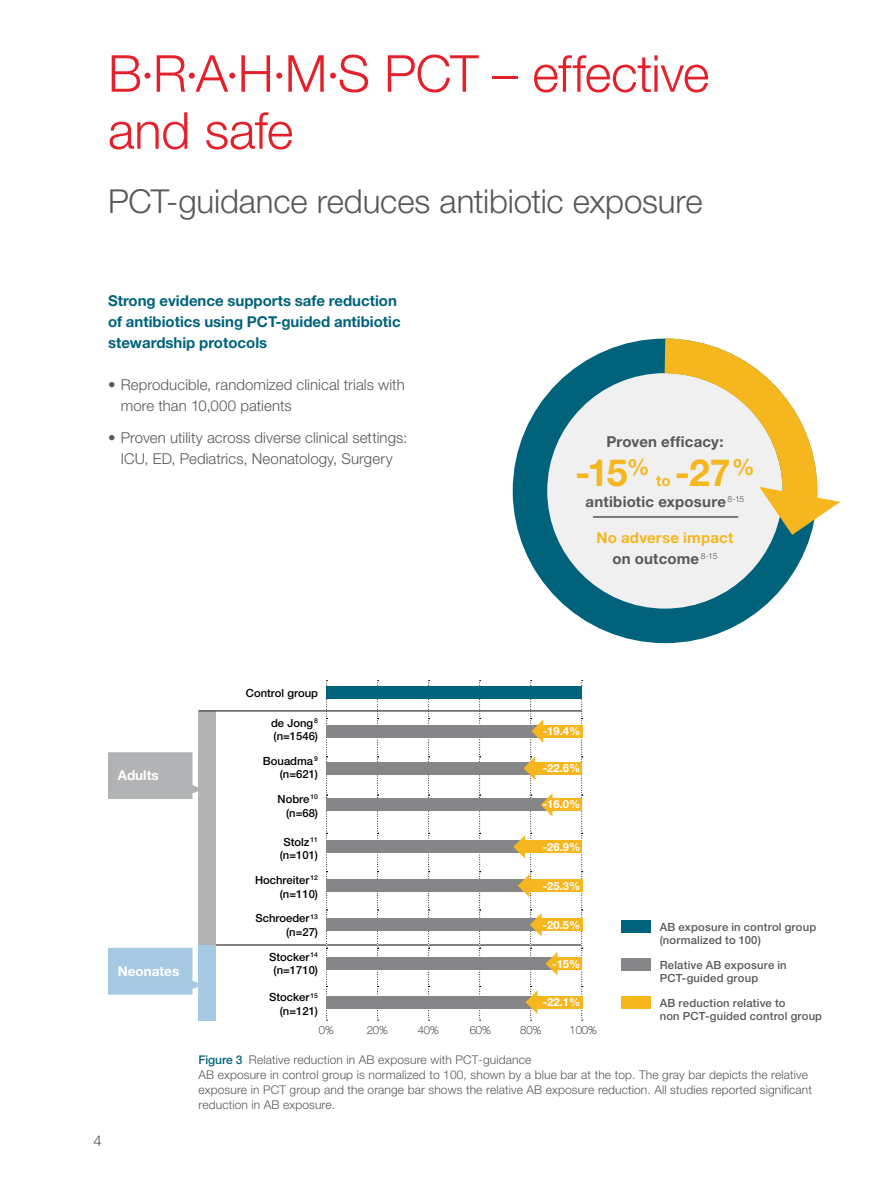
<style>
.page{position:relative;width:893px;height:1191px;background:#fff}
.page>*{position:absolute;margin:0;border:0;box-sizing:border-box;transform-origin:0 0}
.t1{font:300 51px/57px "Helvetica Neue LT Std";letter-spacing:-.015em;color:#e4202b}
.t2{font:700 37.5px "Helvetica Neue LT Std";color:#f6b71e}
.t3{font:300 33px "Helvetica Neue LT Std";letter-spacing:-.005em;color:#58585a}
.t4{font:300 15px/21px "Helvetica Neue LT Std";letter-spacing:.005em;color:#58585a}
.t5{font:700 15px/21px "Helvetica Neue LT Std";color:#00637b}
.t6{font:700 15px "Helvetica Neue LT Std";letter-spacing:.015em;color:#58585a}
.t7{font:700 15px/21px "Helvetica Neue LT Std";letter-spacing:.015em;color:#f6b71e;text-align:center}
.t8{font:100 15px "Helvetica Neue LT Std";color:#000}
.t9{font:700 13.5px "Helvetica Neue LT Std";color:#fff}
.t10{font:300 12px/15px "Helvetica Neue LT Std";letter-spacing:.01em;color:#58585a}
.t11{font:500 11.25px/13.5px "Helvetica Neue LT Std";color:#000;text-align:right}
.t12{font:500 11.25px/13.5px "Helvetica Neue LT Std";letter-spacing:.02em;color:#58585a}
.t13{font:700 11.25px "Helvetica Neue LT Std";color:#fff}
.t14{font:100 11.25px "Helvetica Neue LT Std";color:#000}
.s1{color:#58585a}
.s2{font-weight:500;color:#00637b}
</style>
<div class="page">
<hr style="left:211px;top:944px;width:371px;height:1px;background:#58585a">
<div style="left:544px;top:367px;width:243px;height:243px;background:#f0f0f1;border-radius:50%"></div>
<hr style="left:593px;top:516px;width:145px;height:2px;background:#58585a">
<div style="left:513px;top:338px;width:304px;height:305px;border:34px solid #00637b;border-radius:50%"></div>
<svg style="left:774px;top:501px;width:66px;height:34px"></svg>
<svg style="left:630px;top:338px;width:205px;height:196px"></svg>
<svg style="left:479px;top:680px;width:2px;height:340px"></svg>
<svg style="left:377px;top:680px;width:2px;height:340px"></svg>
<svg style="left:326px;top:680px;width:2px;height:340px"></svg>
<svg style="left:428px;top:680px;width:2px;height:340px"></svg>
<svg style="left:581px;top:680px;width:2px;height:340px"></svg>
<div style="left:326px;top:686px;width:256px;height:13px;background:#00637b"></div>
<div style="left:199px;top:711px;width:17px;height:234px;background:#b1b3b4"></div>
<div style="left:326px;top:957px;width:256px;height:13px;background:#868688"></div>
<div style="left:326px;top:995px;width:256px;height:13px;background:#868688"></div>
<div style="left:326px;top:918px;width:256px;height:13px;background:#868688"></div>
<div style="left:326px;top:879px;width:256px;height:13px;background:#868688"></div>
<div style="left:326px;top:840px;width:256px;height:13px;background:#868688"></div>
<div style="left:326px;top:798px;width:256px;height:13px;background:#868688"></div>
<div style="left:326px;top:762px;width:256px;height:12px;background:#868688"></div>
<div style="left:326px;top:725px;width:256px;height:12px;background:#868688"></div>
<hr style="left:199px;top:710px;width:383px;height:1px;background:#58585a">
<div style="left:554px;top:957px;width:28px;height:13px;background:#f6b71e"></div>
<div style="left:533px;top:995px;width:49px;height:13px;background:#f6b71e"></div>
<div style="left:539px;top:918px;width:43px;height:13px;background:#f6b71e"></div>
<div style="left:528px;top:879px;width:54px;height:13px;background:#f6b71e"></div>
<div style="left:523px;top:840px;width:59px;height:13px;background:#f6b71e"></div>
<div style="left:549px;top:798px;width:33px;height:13px;background:#f6b71e"></div>
<div style="left:532px;top:762px;width:50px;height:12px;background:#f6b71e"></div>
<div style="left:541px;top:725px;width:41px;height:12px;background:#f6b71e"></div>
<svg style="left:513px;top:680px;width:44px;height:340px"></svg>
<svg style="left:108px;top:947px;width:91px;height:47px;background:#adcde5"></svg>
<svg style="left:108px;top:752px;width:91px;height:47px;background:#b5b7b8"></svg>
<div style="left:199px;top:945px;width:17px;height:75px;background:#a7cae4"></div>
<div style="left:621px;top:996px;width:30px;height:12px;background:#f6b71e"></div>
<div style="left:621px;top:958px;width:30px;height:12px;background:#868688"></div>
<div style="left:621px;top:920px;width:30px;height:12px;background:#00637b"></div>
<h1 class="t1" style="left:108px;top:44px;width:603px">B·R·A·H·M·S PCT – effective and safe</h1>
<h3 class="t3" style="left:108px;top:181px;width:596px">PCT-guidance reduces antibiotic exposure</h3>
<p class="t5" style="left:108px;top:290px;width:294px">Strong evidence supports safe reduction of antibiotics using PCT-guided antibiotic stewardship protocols</p>
<p class="t4" style="left:121px;top:374px;width:285px;text-indent:-13px">• Reproducible, randomized clinical trials with more than 10,000 patients</p>
<p class="t4" style="left:108px;top:426px;width:301px;text-align:center">• Proven utility across diverse clinical settings:<br>ICU, ED, Pediatrics, Neonatology, Surgery</p>
<p class="t6" style="left:606px;top:432px;width:119px">Proven efficacy:</p>
<h2 class="t2" style="left:675px;top:449px;width:82px">-27<sup>%</sup></h2>
<p class="t6" style="left:586px;top:492px;width:160px">antibiotic exposure <sup>8-15</sup></p>
<p class="t7" style="left:596px;top:526px;width:138px">No adverse impact <span class="s1">on outcome</span> <sup>8-15</sup></p>
<h2 class="t2" style="left:575px;top:449px;width:76px">-15<sup>%</sup></h2>
<p class="t7" style="left:656px;top:469px;width:16px">to</p>
<p class="t9" style="left:118px;top:767px;width:42px">Adults</p>
<p class="t9" style="left:118px;top:963px;width:63px">Neonates</p>
<p class="t8" style="left:94px;top:1132px;width:10px">4</p>
<p class="t11" style="left:246px;top:686px;width:74px">Control group</p>
<p class="t11" style="left:271px;top:715px;width:48px;text-align:left">de Jong <sup>8 </sup>(n=1546)</p>
<p class="t11" style="left:263px;top:754px;width:57px">Bouadma <sup>9 </sup>(n=621)</p>
<p class="t11" style="left:278px;top:792px;width:42px">Nobre <sup>10 </sup>(n=68)</p>
<p class="t11" style="left:280px;top:835px;width:40px;text-align:center">Stolz <sup>11 </sup>(n=101)</p>
<p class="t11" style="left:255px;top:873px;width:65px">Hochreiter <sup>12 </sup>(n=110)</p>
<p class="t11" style="left:255px;top:911px;width:64px">Schroeder <sup>13 </sup>(n=27)</p>
<p class="t11" style="left:269px;top:950px;width:50px;text-align:center">Stocker <sup>14 </sup>(n=1710)</p>
<p class="t11" style="left:269px;top:990px;width:50px">Stocker <sup>15 </sup>(n=121)</p>
<p class="t13" style="left:543px;top:723px;width:39px">-19.4%</p>
<p class="t13" style="left:543px;top:761px;width:39px">-22.6%</p>
<p class="t13" style="left:543px;top:797px;width:39px">-16.0%</p>
<p class="t13" style="left:543px;top:839px;width:39px">-26.9%</p>
<p class="t13" style="left:543px;top:878px;width:39px">-25.3%</p>
<p class="t13" style="left:543px;top:917px;width:39px">-20.5%</p>
<p class="t13" style="left:552px;top:956px;width:30px">-15%</p>
<p class="t13" style="left:543px;top:995px;width:39px">-22.1%</p>
<p class="t14" style="left:319px;top:1023px;width:17px">0%</p>
<p class="t14" style="left:367px;top:1023px;width:23px">20%</p>
<p class="t14" style="left:418px;top:1023px;width:23px">40%</p>
<p class="t14" style="left:470px;top:1023px;width:23px">60%</p>
<p class="t14" style="left:520px;top:1023px;width:23px">80%</p>
<p class="t14" style="left:569px;top:1023px;width:29px">100%</p>
<p class="t12" style="left:660px;top:920px;width:158px">AB exposure in control group (normalized to 100)</p>
<p class="t12" style="left:660px;top:958px;width:128px">Relative AB exposure in<br>PCT-guided group</p>
<p class="t12" style="left:660px;top:995px;width:164px">AB reduction relative to<br>non PCT-guided control group</p>
<p class="t10" style="left:199px;top:1052px;width:615px"><span class="s2">Figure 3</span> Relative reduction in AB exposure with PCT-guidance<br>AB exposure in control group is normalized to 100, shown by a blue bar at the top. The gray bar depicts the relative exposure in PCT group and the orange bar shows the relative AB exposure reduction. All studies reported significant reduction in AB exposure.</p>
</div>
